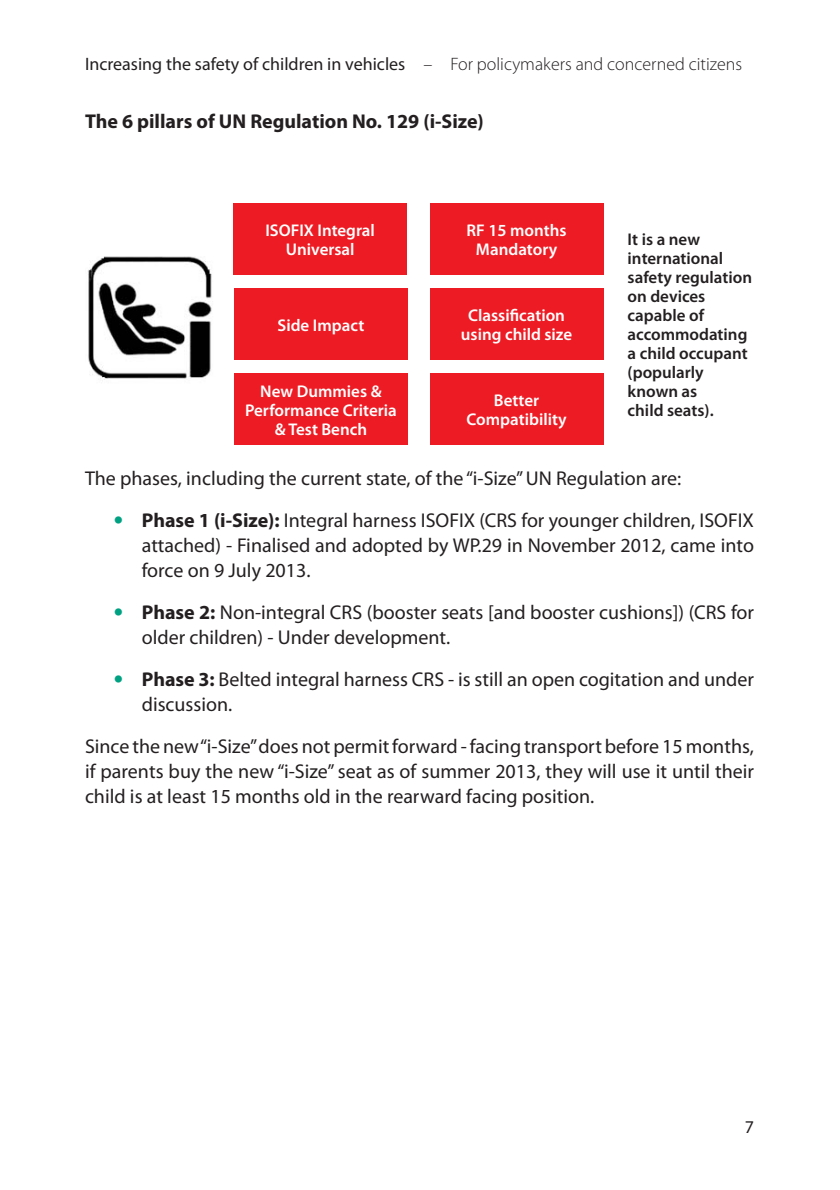
<style>
.page{position:relative;width:840px;height:1190px;background:#fff}
.page>*{position:absolute;margin:0;border:0;box-sizing:border-box;transform-origin:0 0}
.t1{font:20px/25px "Myriad Pro";color:#231f20;text-align:justify}
.t2{font:700 20px "Myriad Pro";color:#231f20}
.t3{font:18px "Myriad Pro";color:#231f20}
.t4{font:600 17px/19px "Myriad Pro";color:#fff;text-align:center}
.t5{font:600 17px/19px "Myriad Pro";color:#231f20}
.s1{font-weight:300}
.s2{font-family:"Helvetica Neue LT Com";font-weight:100;font-stretch:condensed;color:#00a183}
.s3{font-weight:700}
</style>
<div class="page">
<div style="left:234px;top:204px;width:173px;height:71px;background:#ed1c24"></div>
<div style="left:430px;top:204px;width:174px;height:71px;background:#ed1c24"></div>
<div style="left:234px;top:289px;width:173px;height:71px;background:#ed1c24"></div>
<div style="left:430px;top:289px;width:174px;height:71px;background:#ed1c24"></div>
<div style="left:234px;top:374px;width:173px;height:71px;background:#ed1c24"></div>
<div style="left:430px;top:374px;width:174px;height:71px;background:#ed1c24"></div>
<img style="left:88px;top:256px;width:124px;height:124px">
<p class="t3" style="left:85px;top:57px;width:659px">Increasing the safety of children in vehicles <span class="s1">– For policymakers and concerned citizens</span></p>
<p class="t2" style="left:85px;top:113px;width:400px">The 6 pillars of UN Regulation No. 129 (i-Size)</p>
<p class="t4" style="left:265px;top:222px;width:111px">ISOFIX Integral<br>Universal</p>
<p class="t4" style="left:467px;top:222px;width:102px">RF 15 months<br>Mandatory</p>
<p class="t5" style="left:628px;top:231px;width:126px">It is a new international safety regulation on devices capable of accommodating a child occupant (popularly known as<br>child seats).</p>
<p class="t4" style="left:278px;top:317px;width:88px">Side Impact</p>
<p class="t4" style="left:461px;top:307px;width:113px">Classification using child size</p>
<p class="t4" style="left:245px;top:383px;width:153px">New Dummies &amp;<br>Performance Criteria &amp; Test Bench</p>
<p class="t4" style="left:467px;top:392px;width:102px">Better<br>Compatibility</p>
<p class="t1" style="left:85px;top:467px;width:598px">The phases, including the current state, of the “i-Size” UN Regulation are:</p>
<p class="t1" style="left:142px;top:509px;width:614px;text-indent:-28px"><span class="s2">•</span> <span class="s3">Phase 1 (i-Size):</span> Integral harness ISOFIX (CRS for younger children, ISOFIX attached) - Finalised and adopted by WP.29 in November 2012, came into force on 9 July 2013.</p>
<p class="t1" style="left:142px;top:601px;width:614px;text-indent:-28px"><span class="s2">•</span> <span class="s3">Phase 2:</span> Non-integral CRS (booster seats [and booster cushions]) (CRS for older children) - Under development.</p>
<p class="t1" style="left:142px;top:668px;width:614px;text-indent:-28px"><span class="s2">•</span> <span class="s3">Phase 3:</span> Belted integral harness CRS - is still an open cogitation and under discussion.</p>
<p class="t1" style="left:85px;top:735px;width:671px">Since the new “i-Size” does not permit forward - facing transport before 15 months, if parents buy the new “i-Size” seat as of summer 2013, they will use it until their child is at least 15 months old in the rearward facing position.</p>
<p class="t3" style="left:745px;top:1121px;width:11px">7</p>
</div>
